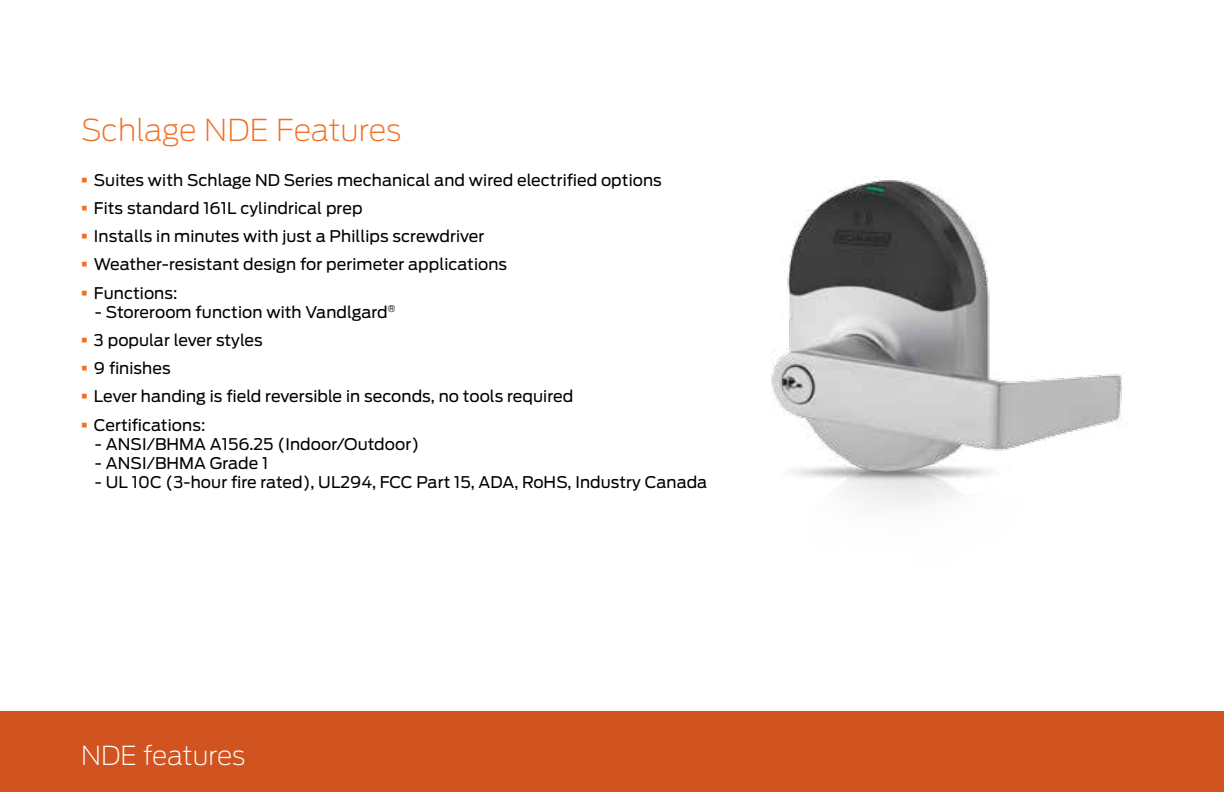
<style>
.page{position:relative;width:1224px;height:792px;background:#fff}
.page>*{position:absolute;margin:0;border:0;box-sizing:border-box;transform-origin:0 0}
.t1{font:200 30px "Antenna";letter-spacing:-.005em;color:#f36f21}
.t2{font:200 26px "Antenna";letter-spacing:-.005em;color:#fff}
.t3{font:16px "Antenna";letter-spacing:.005em;color:#000}
.s1{color:#f36f21}
</style>
<div class="page">
<div style="left:0;top:711px;width:1224px;height:81px;background:#d15420"></div>
<img style="left:771px;top:180px;width:356px;height:328px">
<h1 class="t1" style="left:81px;top:111px;width:322px">Schlage NDE Features</h1>
<p class="t3" style="left:81px;top:169px;width:582px"><span class="s1">▪</span> Suites with Schlage ND Series mechanical and wired electrified options</p>
<p class="t3" style="left:81px;top:197px;width:283px"><span class="s1">▪</span> Fits standard 161L cylindrical prep</p>
<p class="t3" style="left:81px;top:226px;width:405px"><span class="s1">▪</span> Installs in minutes with just a Phillips screwdriver</p>
<p class="t3" style="left:81px;top:254px;width:428px"><span class="s1">▪</span> Weather-resistant design for perimeter applications</p>
<p class="t3" style="left:81px;top:282px;width:98px"><span class="s1">▪</span> Functions:</p>
<p class="t3" style="left:95px;top:301px;width:302px">- Storeroom function with Vandlgard<sup>®</sup></p>
<p class="t3" style="left:81px;top:329px;width:183px"><span class="s1">▪</span> 3 popular lever styles</p>
<p class="t3" style="left:81px;top:358px;width:91px"><span class="s1">▪</span> 9 finishes</p>
<p class="t3" style="left:81px;top:386px;width:494px"><span class="s1">▪</span> Lever handing is field reversible in seconds, no tools required</p>
<p class="t3" style="left:81px;top:414px;width:126px"><span class="s1">▪</span> Certifications:</p>
<p class="t3" style="left:95px;top:433px;width:326px">- ANSI/BHMA A156.25 (Indoor/Outdoor)</p>
<p class="t3" style="left:95px;top:452px;width:175px">- ANSI/BHMA Grade 1</p>
<p class="t3" style="left:95px;top:472px;width:614px">- UL 10C (3-hour fire rated), UL294, FCC Part 15, ADA, RoHS, Industry Canada</p>
<h2 class="t2" style="left:81px;top:739px;width:166px">NDE features</h2>
</div>
